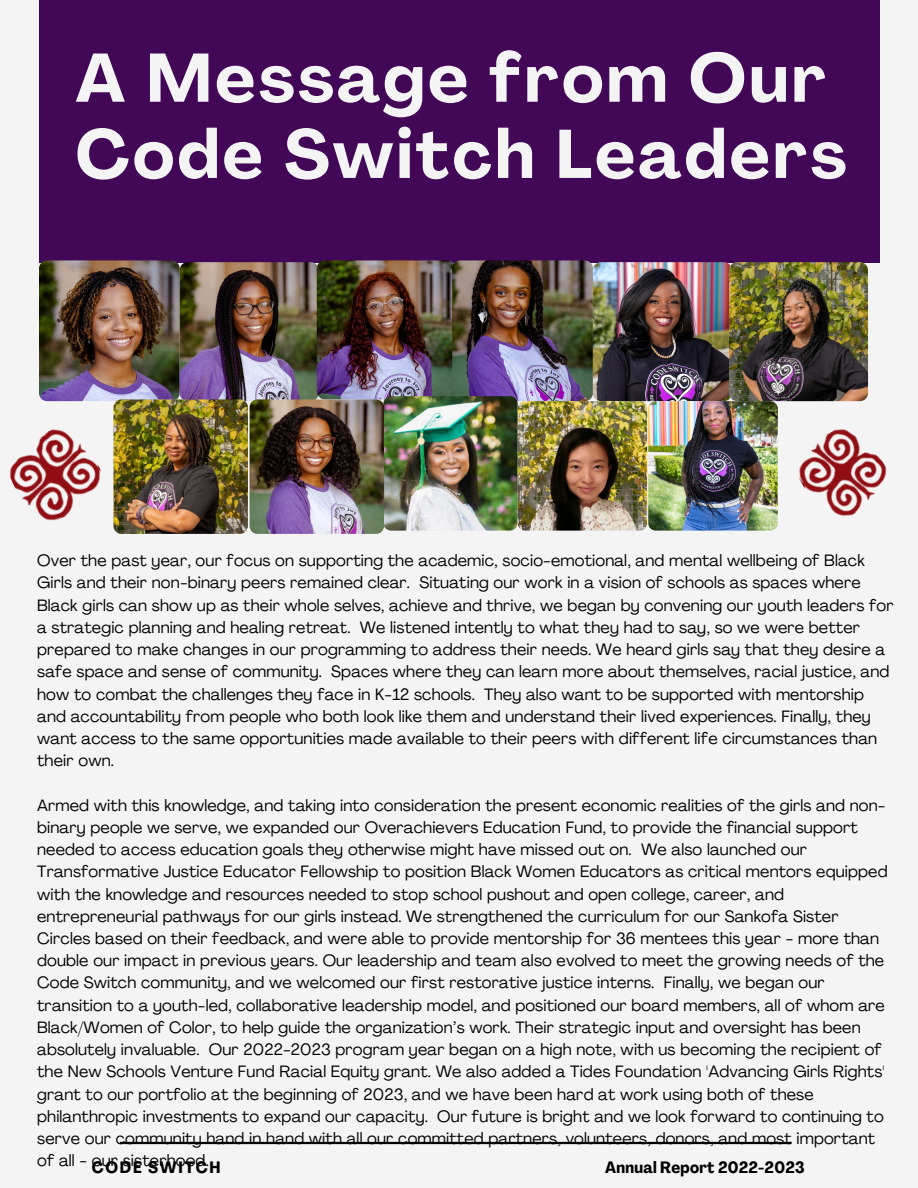
<style>
.page{position:relative;width:918px;height:1188px;background:#f4f4f4}
.page>*{position:absolute;margin:0;border:0;box-sizing:border-box;transform-origin:0 0}
.t1{font:700 67.8px/76.2px "Agrandir";letter-spacing:.045em;color:#f4f4f4}
.t2{font:16.2px/22.2px "Agrandir";letter-spacing:.01em;color:#000}
.t3{font:700 condensed 16.2px "Agrandir";letter-spacing:.015em;color:#000}
.t4{font:700 condensed 16.2px "Agrandir";letter-spacing:.11em;color:#000}
</style>
<div class="page">
<hr style="left:120px;top:1142px;width:671px;height:2px;background:#000">
<div style="left:39px;top:0;width:840px;height:262px;background:#420857"></div>
<img style="left:39px;top:260px;width:141px;height:141px;border-radius:8px">
<img style="left:180px;top:262px;width:139px;height:139px;border-radius:8px">
<img style="left:317px;top:260px;width:139px;height:139px;border-radius:8px">
<img style="left:452px;top:260px;width:141px;height:141px;border-radius:8px">
<img style="left:113px;top:399px;width:135px;height:135px;border-radius:8px">
<img style="left:593px;top:262px;width:139px;height:139px;border-radius:8px">
<img style="left:383px;top:396px;width:135px;height:135px;border-radius:8px">
<img style="left:518px;top:401px;width:129px;height:130px;border-radius:7px">
<img style="left:729px;top:262px;width:139px;height:139px;border-radius:8px">
<img style="left:250px;top:399px;width:134px;height:135px;border-radius:8px">
<img style="left:648px;top:401px;width:130px;height:130px;border-radius:7px">
<img style="left:9px;top:429px;width:92px;height:92px">
<img style="left:799px;top:428px;width:88px;height:88px">
<p class="t1" style="left:75px;top:47px;width:773px">A Message from Our<br>Code Switch Leaders</p>
<p class="t2" style="left:37px;top:551px;width:858px">Over the past year, our focus on supporting the academic, socio-emotional, and mental wellbeing of Black Girls and their non-binary peers remained clear. Situating our work in a vision of schools as spaces where Black girls can show up as their whole selves, achieve and thrive, we began by convening our youth leaders for a strategic planning and healing retreat. We listened intently to what they had to say, so we were better prepared to make changes in our programming to address their needs. We heard girls say that they desire a safe space and sense of community. Spaces where they can learn more about themselves, racial justice, and how to combat the challenges they face in K-12 schools. They also want to be supported with mentorship and accountability from people who both look like them and understand their lived experiences. Finally, they want access to the same opportunities made available to their peers with different life circumstances than their own.</p>
<p class="t2" style="left:37px;top:796px;width:852px">Armed with this knowledge, and taking into consideration the present economic realities of the girls and non&shy;binary people we serve, we expanded our Overachievers Education Fund, to provide the financial support needed to access education goals they otherwise might have missed out on. We also launched our Transformative Justice Educator Fellowship to position Black Women Educators as critical mentors equipped with the knowledge and resources needed to stop school pushout and open college, career, and entrepreneurial pathways for our girls instead. We strengthened the curriculum for our Sankofa Sister Circles based on their feedback, and were able to provide mentorship for 36 mentees this year - more than double our impact in previous years. Our leadership and team also evolved to meet the growing needs of the Code Switch community, and we welcomed our first restorative justice interns. Finally, we began our transition to a youth-led, collaborative leadership model, and positioned our board members, all of whom are Black/Women of Color, to help guide the organization’s work. Their strategic input and oversight has been absolutely invaluable. Our 2022-2023 program year began on a high note, with us becoming the recipient of the New Schools Venture Fund Racial Equity grant. We also added a Tides Foundation 'Advancing Girls Rights' grant to our portfolio at the beginning of 2023, and we have been hard at work using both of these philanthropic investments to expand our capacity. Our future is bright and we look forward to continuing to serve our community hand in hand with all our committed partners, volunteers, donors, and most important of all - our sisterhood.</p>
<p class="t4" style="left:92px;top:1161px;width:130px">CODE SWITCH</p>
<p class="t3" style="left:605px;top:1161px;width:201px">Annual Report 2022-2023</p>
</div>
